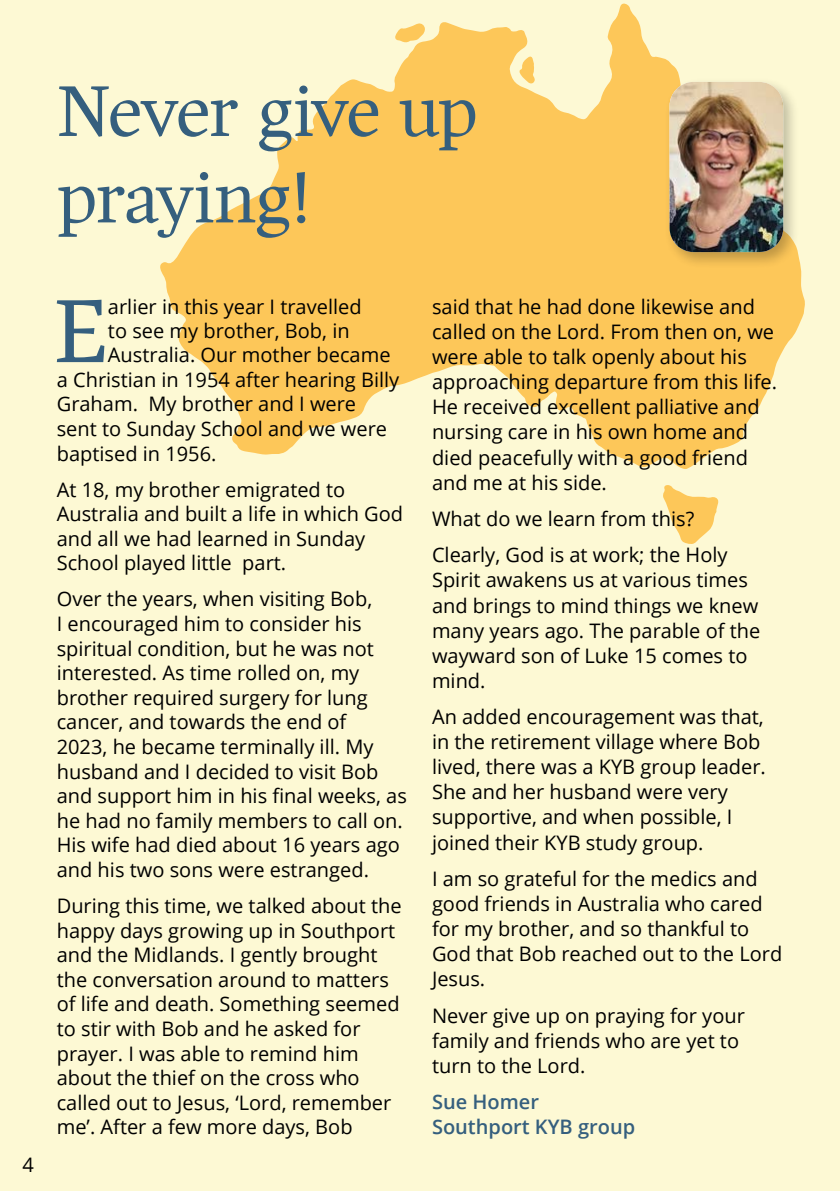
<style>
.page{position:relative;width:840px;height:1191px;background:#fff}
.page>*{position:absolute;margin:0;border:0;box-sizing:border-box;transform-origin:0 0}
.t1{font:300 89.8px "Harfang";color:#355f7e}
.t2{font:300 72px/86.4px "Harfang";letter-spacing:-.015em;color:#355f7e}
.t3{font:20px/24.6px "Open Sans";color:#000}
.t4{font:600 20px/25px "Open Sans";color:#355f7e}
</style>
<div class="page">
<div style="left:0;top:0;width:839px;height:1191px;background:#fdf9d4"></div>
<svg style="left:160px;top:3px;width:644px;height:466px;fill:#fdc759"></svg>
<svg style="left:663px;top:485px;width:55px;height:59px"></svg>
<svg style="left:394px;top:23px;width:30px;height:20px"></svg>
<svg style="left:518px;top:56px;width:17px;height:28px"></svg>
<div style="left:663px;top:76px;width:136px;height:193px;background:#000;opacity:.25"></div>
<img style="left:669px;top:82px;width:113px;height:170px">
<h2 class="t2" style="left:57px;top:68px;width:421px">Never give up praying!</h2>
<p class="t3" style="left:23px;top:1151px;width:13px">4</p>
<h1 class="t1" style="left:54px;top:277px;width:56px">E</h1>
<p class="t3" style="left:108px;top:294px;width:255px">arlier in this year I travelled</p>
<p class="t3" style="left:108px;top:318px;width:243px">to see my brother, Bob, in</p>
<p class="t3" style="left:108px;top:342px;width:284px">Australia. Our mother became</p>
<p class="t3" style="left:57px;top:367px;width:344px">a Christian in 1954 after hearing Billy</p>
<p class="t3" style="left:57px;top:391px;width:301px">Graham. My brother and I were</p>
<p class="t3" style="left:57px;top:416px;width:332px">sent to Sunday School and we were</p>
<p class="t3" style="left:57px;top:440px;width:161px">baptised in 1956.</p>
<p class="t3" style="left:57px;top:476px;width:348px">At 18, my brother emigrated to<br>Australia and built a life in which God and all we had learned in Sunday<br>School played little part.</p>
<p class="t3" style="left:57px;top:586px;width:351px">Over the years, when visiting Bob,<br>I encouraged him to consider his spiritual condition, but he was not interested. As time rolled on, my brother required surgery for lung cancer, and towards the end of<br>2023, he became terminally ill. My husband and I decided to visit Bob and support him in his final weeks, as he had no family members to call on.<br>His wife had died about 16 years ago and his two sons were estranged.</p>
<p class="t3" style="left:57px;top:893px;width:346px">During this time, we talked about the happy days growing up in Southport and the Midlands. I gently brought the conversation around to matters of life and death. Something seemed to stir with Bob and he asked for prayer. I was able to remind him about the thief on the cross who called out to Jesus, ‘Lord, remember me’. After a few more days, Bob</p>
<p class="t3" style="left:432px;top:294px;width:346px">said that he had done likewise and called on the Lord. From then on, we were able to talk openly about his approaching departure from this life.<br>He received excellent palliative and nursing care in his own home and died peacefully with a good friend and me at his side.</p>
<p class="t3" style="left:432px;top:500px;width:297px;line-height:36.4px">What do we learn from this?<br>Clearly, God is at work; the Holy</p>
<p class="t3" style="left:432px;top:567px;width:330px">Spirit awakens us at various times and brings to mind things we knew many years ago. The parable of the wayward son of Luke 15 comes to mind.</p>
<p class="t3" style="left:432px;top:704px;width:335px">An added encouragement was that, in the retirement village where Bob lived, there was a KYB group leader.<br>She and her husband were very supportive, and when possible, I joined their KYB study group.</p>
<p class="t3" style="left:432px;top:865px;width:351px">I am so grateful for the medics and good friends in Australia who cared for my brother, and so thankful to<br>God that Bob reached out to the Lord<br>Jesus.</p>
<p class="t3" style="left:432px;top:1002px;width:314px">Never give up on praying for your family and friends who are yet to turn to the Lord.</p>
<p class="t4" style="left:432px;top:1089px;width:204px">Sue Homer<br>Southport KYB group</p>
</div>
